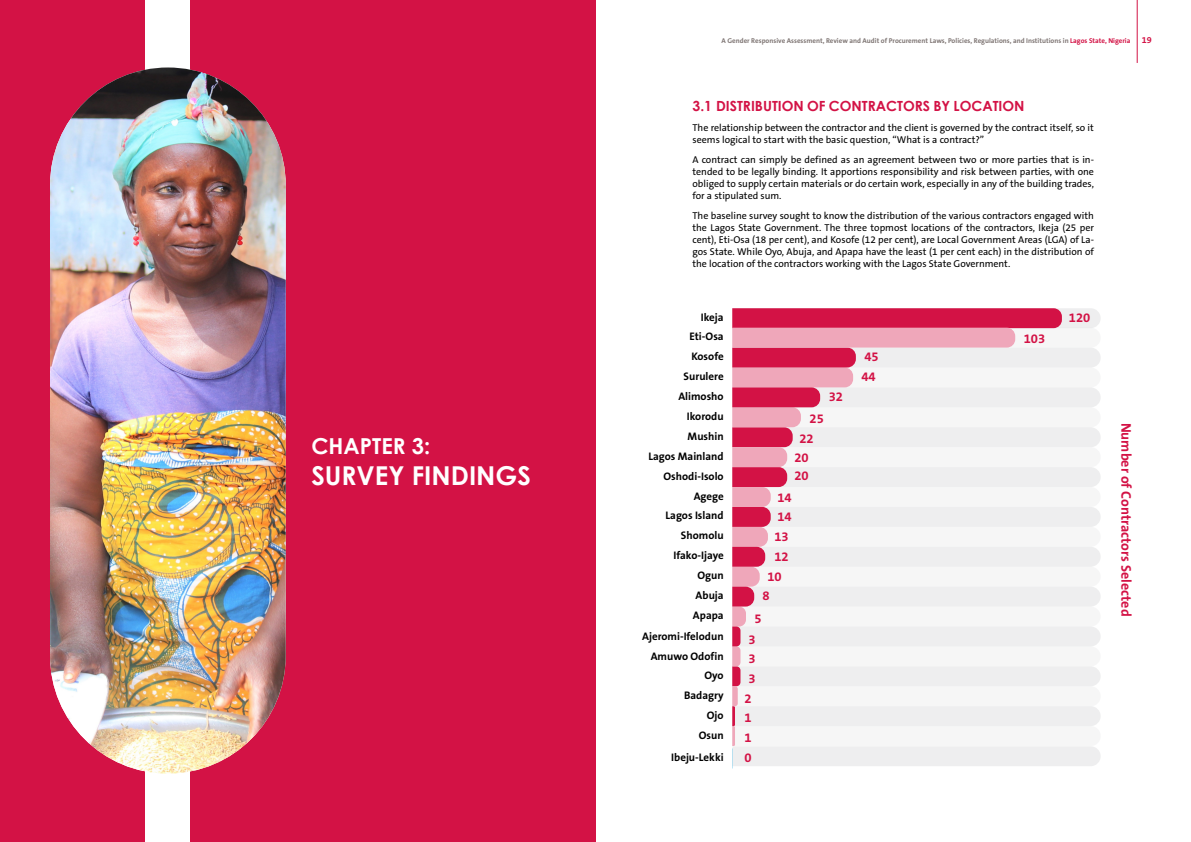
<style>
.page{position:relative;width:1191px;height:842px;background:#fff}
.page>*{position:absolute;margin:0;border:0;box-sizing:border-box;transform-origin:0 0}
.t1{font:700 26px "Century Gothic";color:#fff}
.t2{font:700 22px "Century Gothic";color:#fff}
.t3{font:700 14px "Century Gothic";color:#d31245}
.t4{font:700 14px "The Sans B7";color:#d31245}
.t5{font:700 13px "The Sans B7";color:#d31245}
.t6{font:700 11px "The Sans B7";color:#000}
.t7{font:10px/12px "The Sans B5 Plain";color:#000;text-align:justify}
.t8{font:700 7px "The Sans B7";color:#7f7674}
.s1{color:#d31245}
.s2{font-size:9px;color:#d31245}
</style>
<div class="page">
<hr style="left:1136px;top:0;width:1px;height:63px;background:#d31245">
<div style="left:0;top:0;width:595px;height:842px;background:#d31245"></div>
<div style="left:146px;top:0;width:44px;height:842px;background:#fff"></div>
<img style="left:50px;top:67px;width:236px;height:706px;border-radius:118px">
<svg style="left:732px;top:308px;width:368px;height:458px"></svg>
<p class="t2" style="left:311px;top:429px;width:120px">CHAPTER 3:</p>
<p class="t1" style="left:311px;top:456px;width:221px">SURVEY FINDINGS</p>
<p class="t8" style="left:721px;top:36px;width:431px">A Gender Responsive Assessment, Review and Audit of Procurement Laws, Policies, Regulations, and Institutions in <span class="s1">Lagos State, Nigeria</span> <span class="s2">19</span></p>
<p class="t3" style="left:692px;top:96px;width:334px">3.1 DISTRIBUTION OF CONTRACTORS BY LOCATION</p>
<p class="t7" style="left:692px;top:122px;width:403px">The relationship between the contractor and the client is governed by the contract itself, so it seems logical to start with the basic question, “What is a contract?”</p>
<p class="t7" style="left:692px;top:154px;width:403px">A contract can simply be defined as an agreement between two or more parties that is in&shy;tended to be legally binding. It apportions responsibility and risk between parties, with one obliged to supply certain materials or do certain work, especially in any of the building trades, for a stipulated sum.</p>
<p class="t7" style="left:692px;top:210px;width:403px">The baseline survey sought to know the distribution of the various contractors engaged with the Lagos State Government. The three topmost locations of the contractors, Ikeja (25 per cent), Eti-Osa (18 per cent), and Kosofe (12 per cent), are Local Government Areas (LGA) of La&shy;gos State. While Oyo, Abuja, and Apapa have the least (1 per cent each) in the distribution of the location of the contractors working with the Lagos State Government.</p>
<p class="t6" style="left:701px;top:311px;width:24px">Ikeja</p>
<p class="t6" style="left:689px;top:331px;width:36px">Eti-Osa</p>
<p class="t5" style="left:1023px;top:332px;width:23px">103</p>
<p class="t6" style="left:691px;top:351px;width:34px">Kosofe</p>
<p class="t5" style="left:864px;top:350px;width:16px">45</p>
<p class="t6" style="left:683px;top:370px;width:42px">Surulere</p>
<p class="t5" style="left:861px;top:369px;width:16px">44</p>
<p class="t6" style="left:678px;top:390px;width:47px">Alimosho</p>
<p class="t5" style="left:828px;top:389px;width:16px">32</p>
<p class="t6" style="left:687px;top:410px;width:38px">Ikorodu</p>
<p class="t5" style="left:809px;top:411px;width:16px">25</p>
<p class="t6" style="left:687px;top:430px;width:38px">Mushin</p>
<p class="t5" style="left:799px;top:431px;width:16px">22</p>
<p class="t6" style="left:648px;top:450px;width:77px">Lagos Mainland</p>
<p class="t5" style="left:794px;top:451px;width:16px">20</p>
<p class="t6" style="left:663px;top:470px;width:62px">Oshodi-Isolo</p>
<p class="t5" style="left:794px;top:469px;width:16px">20</p>
<p class="t6" style="left:693px;top:490px;width:31px">Agege</p>
<p class="t5" style="left:777px;top:490px;width:16px">14</p>
<p class="t6" style="left:665px;top:510px;width:60px">Lagos Island</p>
<p class="t5" style="left:777px;top:510px;width:16px">14</p>
<p class="t6" style="left:681px;top:530px;width:44px">Shomolu</p>
<p class="t5" style="left:774px;top:530px;width:16px">13</p>
<p class="t6" style="left:673px;top:550px;width:52px">Ifako-Ijaye</p>
<p class="t5" style="left:774px;top:550px;width:16px">12</p>
<p class="t6" style="left:697px;top:570px;width:28px">Ogun</p>
<p class="t5" style="left:767px;top:570px;width:16px">10</p>
<p class="t6" style="left:695px;top:590px;width:30px">Abuja</p>
<p class="t5" style="left:762px;top:589px;width:9px">8</p>
<p class="t6" style="left:693px;top:609px;width:32px">Apapa</p>
<p class="t5" style="left:754px;top:612px;width:9px">5</p>
<p class="t6" style="left:642px;top:630px;width:83px">Ajeromi-Ifelodun</p>
<p class="t5" style="left:748px;top:632px;width:9px">3</p>
<p class="t6" style="left:651px;top:650px;width:74px">Amuwo Odofin</p>
<p class="t5" style="left:748px;top:652px;width:9px">3</p>
<p class="t6" style="left:704px;top:669px;width:21px">Oyo</p>
<p class="t5" style="left:748px;top:671px;width:9px">3</p>
<p class="t6" style="left:684px;top:689px;width:41px">Badagry</p>
<p class="t5" style="left:744px;top:691px;width:9px">2</p>
<p class="t6" style="left:707px;top:709px;width:18px">Ojo</p>
<p class="t5" style="left:744px;top:711px;width:9px">1</p>
<p class="t6" style="left:699px;top:729px;width:26px">Osun</p>
<p class="t5" style="left:744px;top:731px;width:9px">1</p>
<p class="t6" style="left:671px;top:751px;width:54px">Ibeju-Lekki</p>
<p class="t5" style="left:744px;top:750px;width:9px">0</p>
<p class="t5" style="left:1068px;top:310px;width:23px">120</p>
<p class="t4" style="left:1133px;top:423px;width:195px;rotate:90deg">Number of Contractors Selected</p>
</div>
